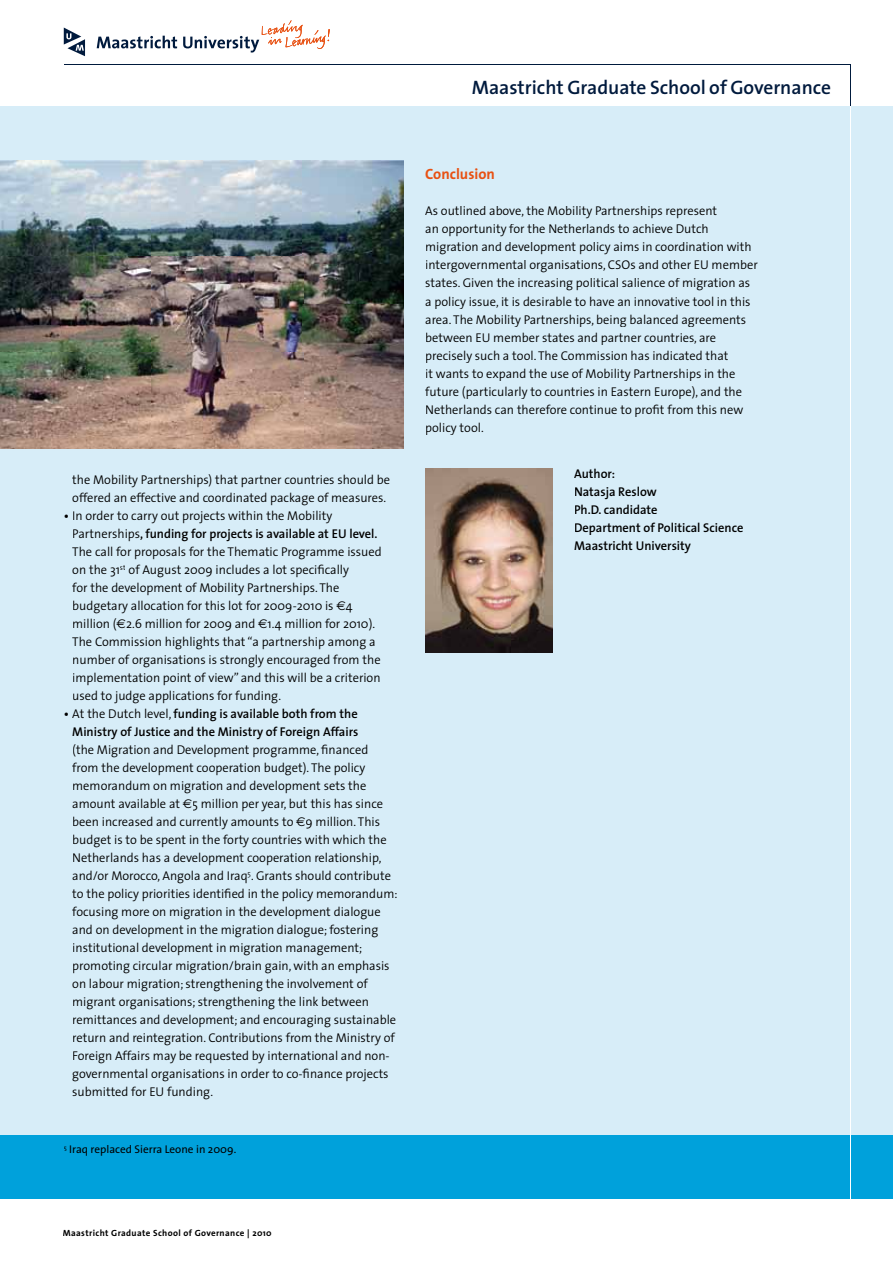
<style>
.page{position:relative;width:893px;height:1263px;background:#fff}
.page>*{position:absolute;margin:0;border:0;box-sizing:border-box;transform-origin:0 0}
.t1{font:600 19.5px "The Sans";color:#001a3d}
.t2{font:700 15px "The Sans";color:#e85113}
.t3{font:300 12.75px/18px "The Sans";color:#000}
.t4{font:600 12.75px/18px "The Sans";color:#000;text-align:right}
.t5{font:11.25px "The Sans";color:#000}
.t6{font:700 9px "The Sans";letter-spacing:.04em;color:#000}
.s1{font-weight:600}
.s2{font-family:"Euro Sans";font-weight:400}
.s3{font-weight:300}
</style>
<div class="page">
<div style="left:0;top:106px;width:893px;height:1029px;background:#d7edf8"></div>
<div style="left:0;top:1135px;width:893px;height:64px;background:#00a1db"></div>
<hr style="left:849px;top:64px;width:1px;height:43px;background:#001a3d">
<hr style="left:64px;top:64px;width:786px;height:1px;background:#001a3d">
<svg style="left:97px;top:36px;width:80px;height:12px"></svg>
<svg style="left:64px;top:28px;width:21px;height:28px"></svg>
<svg style="left:183px;top:20px;width:147px;height:33px"></svg>
<hr style="left:849px;top:106px;width:1px;height:1093px;background:#fff">
<img style="left:0;top:160px;width:404px;height:288px">
<img style="left:425px;top:469px;width:128px;height:184px">
<h1 class="t1" style="left:472px;top:71px;width:361px">Maastricht Graduate School of Governance</h1>
<p class="t3" style="left:72px;top:470px;width:319px">the Mobility Partnerships) that partner countries should be offered an effective and coordinated package of measures.</p>
<p class="t3" style="left:72px;top:506px;width:311px;text-indent:-8px"><span class="s1">•</span> In order to carry out projects within the Mobility Partnerships<span class="s1">, funding for projects is available at EU level.<br></span>The call for proposals for the Thematic Programme issued on the 31<sup>st</sup> of August 2009 includes a lot specifically<br>for the development of Mobility Partnerships. The budgetary allocation for this lot for 2009-2010 is <span class="s2">€</span>4 million (<span class="s2">€</span>2.6 million for 2009 and <span class="s2">€</span>1.4 million for 2010).<br>The Commission highlights that “a partnership among a number of organisations is strongly encouraged from the implementation point of view” and this will be a criterion used to judge applications for funding.</p>
<p class="t4" style="left:64px;top:704px;width:296px">• <span class="s3">At the Dutch level,</span> funding is available both from the<br>Ministry of Justice and the Ministry of Foreign Affairs</p>
<p class="t3" style="left:72px;top:740px;width:327px">(the Migration and Development programme, financed from the development cooperation budget). The policy memorandum on migration and development sets the amount available at <span class="s2">€</span>5 million per year, but this has since been increased and currently amounts to <span class="s2">€</span>9 million. This budget is to be spent in the forty countries with which the Netherlands has a development cooperation relationship, and/or Morocco, Angola and Iraq<sup>5</sup>. Grants should contribute to the policy priorities identified in the policy memorandum: focusing more on migration in the development dialogue and on development in the migration dialogue; fostering institutional development in migration management; promoting circular migration/brain gain, with an emphasis on labour migration; strengthening the involvement of migrant organisations; strengthening the link between remittances and development; and encouraging sustainable return and reintegration. Contributions from the Ministry of Foreign Affairs may be requested by international and non&shy;governmental organisations in order to co-finance projects submitted for EU funding.</p>
<p class="t5" style="left:64px;top:1140px;width:174px"><sup>5</sup> Iraq replaced Sierra Leone in 2009.</p>
<p class="t2" style="left:425px;top:162px;width:71px">Conclusion</p>
<p class="t3" style="left:425px;top:202px;width:334px">As outlined above, the Mobility Partnerships represent<br>an opportunity for the Netherlands to achieve Dutch migration and development policy aims in coordination with intergovernmental organisations, CSOs and other EU member states. Given the increasing political salience of migration as a policy issue, it is desirable to have an innovative tool in this area. The Mobility Partnerships, being balanced agreements between EU member states and partner countries, are precisely such a tool. The Commission has indicated that<br>it wants to expand the use of Mobility Partnerships in the future (particularly to countries in Eastern Europe), and the Netherlands can therefore continue to profit from this new policy tool.</p>
<p class="t4" style="left:574px;top:464px;width:171px;text-align:left">Author:<br>Natasja Reslow<br>Ph.D. candidate<br>Department of Political Science<br>Maastricht University</p>
<p class="t6" style="left:63px;top:1225px;width:210px">Maastricht Graduate School of Governance | 2010</p>
</div>
